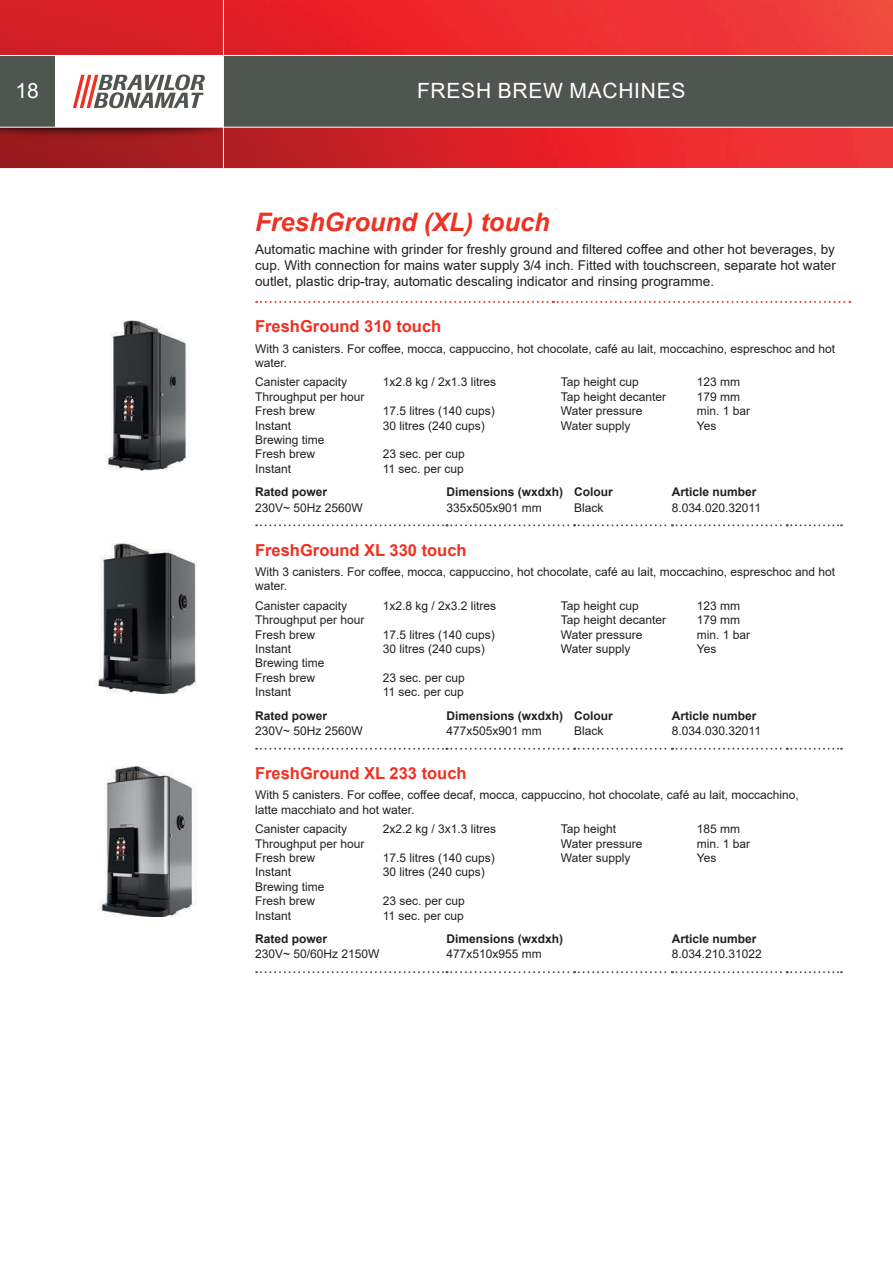
<style>
.page{position:relative;width:893px;height:1263px;background:#fff}
.page>*{position:absolute;margin:0;border:0;box-sizing:border-box;transform-origin:0 0}
.t1{font:italic 700 25.5px "Arial";color:#ef3122}
.t2{font:21px "Arial";letter-spacing:.035em;color:#fff}
.t3{font:700 16.5px "Arial";color:#ef3122}
.t4{font:13.5px/16.2px "Arial";color:#231f20;text-align:justify}
.t5{font:12px/14.4px "Arial";color:#231f20}
.t6{font:700 12px "Arial";color:#231f20}
</style>
<div class="page">
<img style="left:0;top:0;width:893px;height:55px">
<img style="left:0;top:128px;width:893px;height:40px">
<img style="left:0;top:107px;width:223px;height:49px">
<div style="left:0;top:55px;width:55px;height:72px;background:#4f5650"></div>
<svg style="left:73px;top:74px;width:132px;height:34px"></svg>
<div style="left:223px;top:55px;width:670px;height:72px;background:#4f5650"></div>
<hr style="left:223px;top:0;width:1px;height:168px;background:#fff">
<hr style="left:0;top:127px;width:893px;height:1px;background:#fff">
<hr style="left:0;top:55px;width:893px;height:1px;background:#fff">
<svg style="left:256px;top:301px;width:594px;height:2px"></svg>
<svg style="left:256px;top:524px;width:586px;height:2px"></svg>
<svg style="left:256px;top:748px;width:586px;height:2px"></svg>
<svg style="left:256px;top:971px;width:586px;height:2px"></svg>
<img style="left:107px;top:320px;width:79px;height:150px">
<img style="left:98px;top:543px;width:99px;height:150px">
<img style="left:99px;top:767px;width:97px;height:150px">
<h2 class="t2" style="left:16px;top:76px;width:25px">18</h2>
<h2 class="t2" style="left:417px;top:76px;width:167px">Fresh brew machi</h2>
<h2 class="t2" style="left:641px;top:76px;width:46px">nes</h2>
<h1 class="t1" style="left:255px;top:205px;width:296px">FreshGround (XL) touch</h1>
<p class="t4" style="left:255px;top:241px;width:582px">Automatic machine with grinder for freshly ground and filtered coffee and other hot beverages, by cup. With connection for mains water supply 3/4 inch. Fitted with touchscreen, separate hot water outlet, plastic drip-tray, automatic descaling indicator and rinsing programme.</p>
<h3 class="t3" style="left:255px;top:315px;width:188px">FreshGround 310 touch</h3>
<p class="t5" style="left:255px;top:341px;width:582px">With 3 canisters. For coffee, mocca, cappuccino, hot chocolate, café au lait, moccachino, espreschoc and hot water.</p>
<p class="t5" style="left:255px;top:375px;width:94px">Canister capacity</p>
<p class="t5" style="left:383px;top:375px;width:115px">1x2.8 kg / 2x1.3 litres</p>
<p class="t5" style="left:255px;top:389px;width:111px">Throughput per hour<br>Fresh brew</p>
<p class="t5" style="left:561px;top:375px;width:80px">Tap height cup</p>
<p class="t5" style="left:697px;top:375px;width:45px">123 mm</p>
<p class="t5" style="left:561px;top:389px;width:107px">Tap height decanter</p>
<p class="t5" style="left:697px;top:389px;width:45px">179 mm</p>
<p class="t5" style="left:561px;top:404px;width:83px">Water pressure</p>
<p class="t5" style="left:697px;top:404px;width:55px">min. 1 bar</p>
<p class="t5" style="left:561px;top:418px;width:71px">Water supply</p>
<p class="t5" style="left:697px;top:418px;width:21px">Yes</p>
<p class="t5" style="left:383px;top:404px;width:114px">17.5 litres (140 cups)</p>
<p class="t5" style="left:255px;top:418px;width:38px">Instant</p>
<p class="t5" style="left:383px;top:418px;width:104px">30 litres (240 cups)</p>
<p class="t5" style="left:255px;top:432px;width:71px">Brewing time<br>Fresh brew</p>
<p class="t5" style="left:383px;top:447px;width:84px">23 sec. per cup</p>
<p class="t5" style="left:255px;top:461px;width:38px">Instant</p>
<p class="t5" style="left:383px;top:461px;width:83px">11 sec. per cup</p>
<p class="t6" style="left:255px;top:484px;width:74px">Rated power</p>
<p class="t6" style="left:446px;top:484px;width:168px">Dimensions (wxdxh) Colour</p>
<p class="t6" style="left:672px;top:484px;width:86px">Article number</p>
<p class="t5" style="left:255px;top:500px;width:109px">230V~ 50Hz 2560W</p>
<p class="t5" style="left:446px;top:500px;width:97px">335x505x901 mm</p>
<p class="t5" style="left:574px;top:500px;width:31px">Black</p>
<p class="t5" style="left:672px;top:500px;width:91px">8.034.020.32011</p>
<h3 class="t3" style="left:255px;top:538px;width:213px">FreshGround XL 330 touch</h3>
<p class="t5" style="left:255px;top:564px;width:582px">With 3 canisters. For coffee, mocca, cappuccino, hot chocolate, café au lait, moccachino, espreschoc and hot water.</p>
<p class="t5" style="left:255px;top:598px;width:94px">Canister capacity</p>
<p class="t5" style="left:383px;top:598px;width:115px">1x2.8 kg / 2x3.2 litres</p>
<p class="t5" style="left:255px;top:613px;width:111px">Throughput per hour<br>Fresh brew</p>
<p class="t5" style="left:561px;top:598px;width:80px">Tap height cup</p>
<p class="t5" style="left:697px;top:598px;width:45px">123 mm</p>
<p class="t5" style="left:561px;top:613px;width:107px">Tap height decanter</p>
<p class="t5" style="left:697px;top:613px;width:45px">179 mm</p>
<p class="t5" style="left:561px;top:627px;width:83px">Water pressure</p>
<p class="t5" style="left:697px;top:627px;width:55px">min. 1 bar</p>
<p class="t5" style="left:561px;top:641px;width:71px">Water supply</p>
<p class="t5" style="left:697px;top:641px;width:21px">Yes</p>
<p class="t5" style="left:383px;top:627px;width:114px">17.5 litres (140 cups)</p>
<p class="t5" style="left:255px;top:641px;width:38px">Instant</p>
<p class="t5" style="left:383px;top:641px;width:104px">30 litres (240 cups)</p>
<p class="t5" style="left:255px;top:656px;width:71px">Brewing time<br>Fresh brew</p>
<p class="t5" style="left:383px;top:670px;width:84px">23 sec. per cup</p>
<p class="t5" style="left:255px;top:685px;width:38px">Instant</p>
<p class="t5" style="left:383px;top:685px;width:83px">11 sec. per cup</p>
<p class="t6" style="left:255px;top:707px;width:74px">Rated power</p>
<p class="t6" style="left:446px;top:707px;width:168px">Dimensions (wxdxh) Colour</p>
<p class="t6" style="left:672px;top:707px;width:86px">Article number</p>
<p class="t5" style="left:255px;top:723px;width:109px">230V~ 50Hz 2560W</p>
<p class="t5" style="left:446px;top:723px;width:97px">477x505x901 mm</p>
<p class="t5" style="left:574px;top:723px;width:31px">Black</p>
<p class="t5" style="left:672px;top:723px;width:91px">8.034.030.32011</p>
<h3 class="t3" style="left:255px;top:761px;width:213px">FreshGround XL 233 touch</h3>
<p class="t5" style="left:255px;top:788px;width:545px">With 5 canisters. For coffee, coffee decaf, mocca, cappuccino, hot chocolate, café au lait, moccachino, latte macchiato and hot water.</p>
<p class="t5" style="left:255px;top:822px;width:94px">Canister capacity</p>
<p class="t5" style="left:383px;top:822px;width:115px">2x2.2 kg / 3x1.3 litres</p>
<p class="t5" style="left:255px;top:836px;width:111px">Throughput per hour<br>Fresh brew</p>
<p class="t5" style="left:561px;top:822px;width:57px">Tap height</p>
<p class="t5" style="left:697px;top:822px;width:45px">185 mm</p>
<p class="t5" style="left:561px;top:836px;width:83px">Water pressure</p>
<p class="t5" style="left:697px;top:836px;width:55px">min. 1 bar</p>
<p class="t5" style="left:561px;top:850px;width:71px">Water supply</p>
<p class="t5" style="left:697px;top:850px;width:21px">Yes</p>
<p class="t5" style="left:383px;top:850px;width:114px">17.5 litres (140 cups)</p>
<p class="t5" style="left:255px;top:865px;width:38px">Instant</p>
<p class="t5" style="left:383px;top:865px;width:104px">30 litres (240 cups)</p>
<p class="t5" style="left:255px;top:879px;width:71px">Brewing time<br>Fresh brew</p>
<p class="t5" style="left:383px;top:894px;width:84px">23 sec. per cup</p>
<p class="t5" style="left:255px;top:908px;width:38px">Instant</p>
<p class="t5" style="left:383px;top:908px;width:83px">11 sec. per cup</p>
<p class="t6" style="left:255px;top:930px;width:74px">Rated power</p>
<p class="t6" style="left:446px;top:930px;width:118px">Dimensions (wxdxh)</p>
<p class="t6" style="left:672px;top:930px;width:86px">Article number</p>
<p class="t5" style="left:255px;top:947px;width:126px">230V~ 50/60Hz 2150W</p>
<p class="t5" style="left:446px;top:947px;width:97px">477x510x955 mm</p>
<p class="t5" style="left:672px;top:947px;width:92px">8.034.210.31022</p>
</div>
